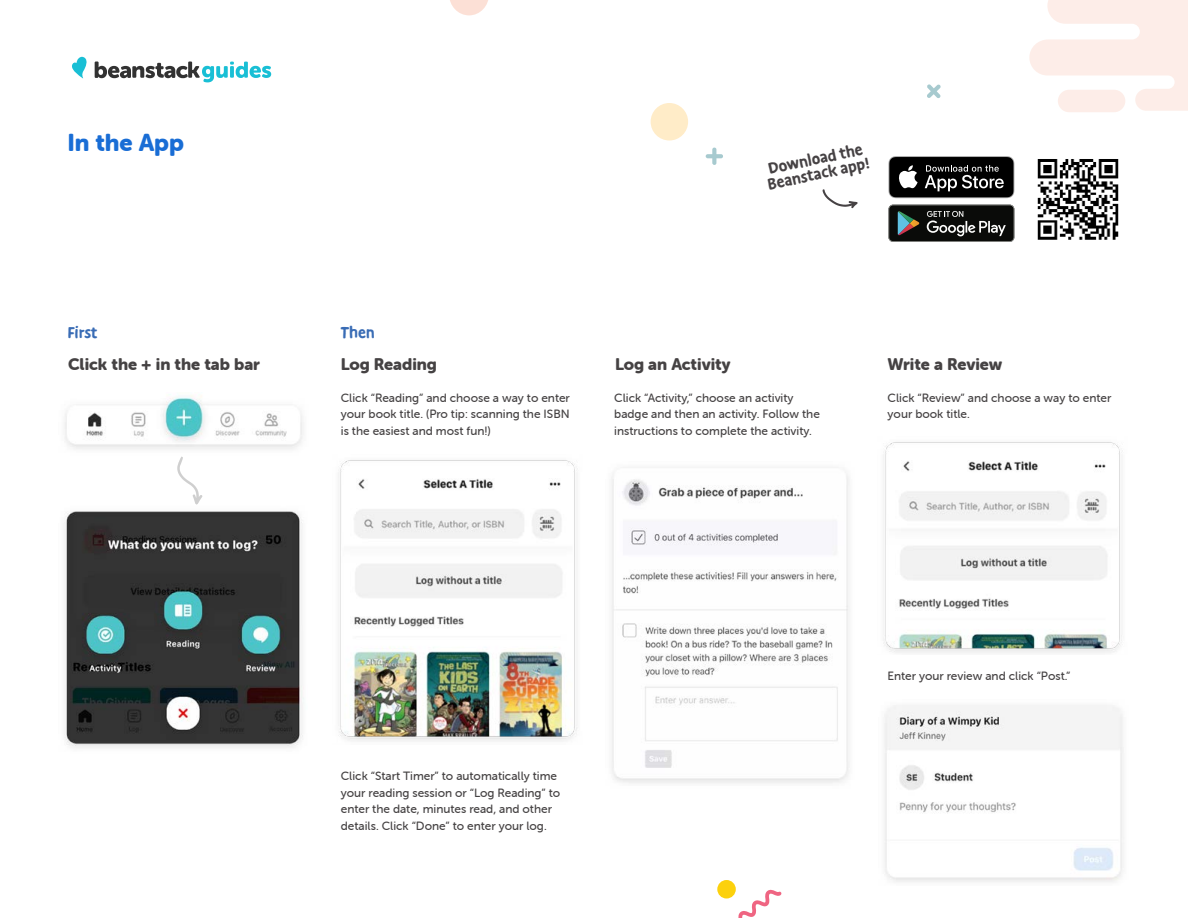
<style>
.page{position:relative;width:1188px;height:918px;background:#fff}
.page>*{position:absolute;margin:0;border:0;box-sizing:border-box;transform-origin:0 0}
.t1{font:24px "Museo Sans Rounded 900";color:#196dd5}
.t2{font:700 18px/15px "Duper";color:#464244}
.t3{font:700 18px "Duper";color:#396cb5}
.t4{font:16.5px "Museo Sans Rounded 900";color:#454243}
.t5{font:12px/16.5px "Museo Sans Rounded 500";color:#454243}
</style>
<div class="page">
<img style="left:338px;top:460px;width:240px;height:281px">
<img style="left:883px;top:442px;width:240px;height:211px">
<svg style="left:72px;top:57px;width:15px;height:21px"></svg>
<svg style="left:95px;top:62px;width:105px;height:16px"></svg>
<svg style="left:230px;top:62px;width:41px;height:16px"></svg>
<img style="left:884px;top:705px;width:240px;height:177px">
<img style="left:611px;top:475px;width:238px;height:308px">
<img style="left:1037px;top:159px;width:82px;height:81px">
<svg style="left:888px;top:156px;width:126px;height:42px;background:#313131"></svg>
<svg style="left:888px;top:205px;width:126px;height:37px;background:#2e312f"></svg>
<img style="left:64px;top:511px;width:240px;height:237px">
<img style="left:64px;top:394px;width:239px;height:55px">
<svg style="left:177px;top:457px;width:25px;height:48px"></svg>
<svg style="left:450px;top:0;width:38px;height:15px"></svg>
<svg style="left:738px;top:889px;width:44px;height:29px"></svg>
<div style="left:717px;top:880px;width:19px;height:19px;background:#fcd10d;border-radius:50%"></div>
<div style="left:651px;top:103px;width:37px;height:38px;background:#ffecc8;border-radius:19px"></div>
<svg style="left:706px;top:148px;width:17px;height:17px"></svg>
<svg style="left:927px;top:84px;width:14px;height:14px"></svg>
<svg style="left:823px;top:189px;width:35px;height:19px"></svg>
<svg style="left:1029px;top:0;width:159px;height:111px;fill:#fdede8"></svg>
<div style="left:1058px;top:90px;width:67px;height:22px;background:#fdede8;border-radius:11px"></div>
<h1 class="t1" style="left:68px;top:129px;width:118px">In the App</h1>
<h2 class="t2" style="left:763px;top:163px;width:105px;rotate:-12deg">Download the<br>Beanstack app!</h2>
<h2 class="t3" style="left:68px;top:323px;width:32px">First</h2>
<h2 class="t3" style="left:341px;top:323px;width:36px">Then</h2>
<h3 class="t4" style="left:68px;top:355px;width:193px">Click the + in the tab bar</h3>
<h3 class="t4" style="left:341px;top:355px;width:98px">Log Reading</h3>
<p class="t5" style="left:341px;top:389px;width:230px;text-align:justify">Click “Reading” and choose a way to enter your book title. (Pro tip: scanning the ISBN is the easiest and most fun!)</p>
<h3 class="t4" style="left:615px;top:355px;width:117px">Log an Activity</h3>
<p class="t5" style="left:614px;top:389px;width:207px">Click “Activity,” choose an activity badge and then an activity. Follow the instructions to complete the activity.</p>
<h3 class="t4" style="left:888px;top:355px;width:116px">Write a Review</h3>
<p class="t5" style="left:888px;top:389px;width:225px">Click “Review” and choose a way to enter your book title.</p>
<p class="t5" style="left:341px;top:768px;width:221px">Click “Start Timer” to automatically time your reading session or “Log Reading” to enter the date, minutes read, and other details. Click “Done” to enter your log.</p>
<p class="t5" style="left:888px;top:668px;width:184px">Enter your review and click “Post.”</p>
</div>
